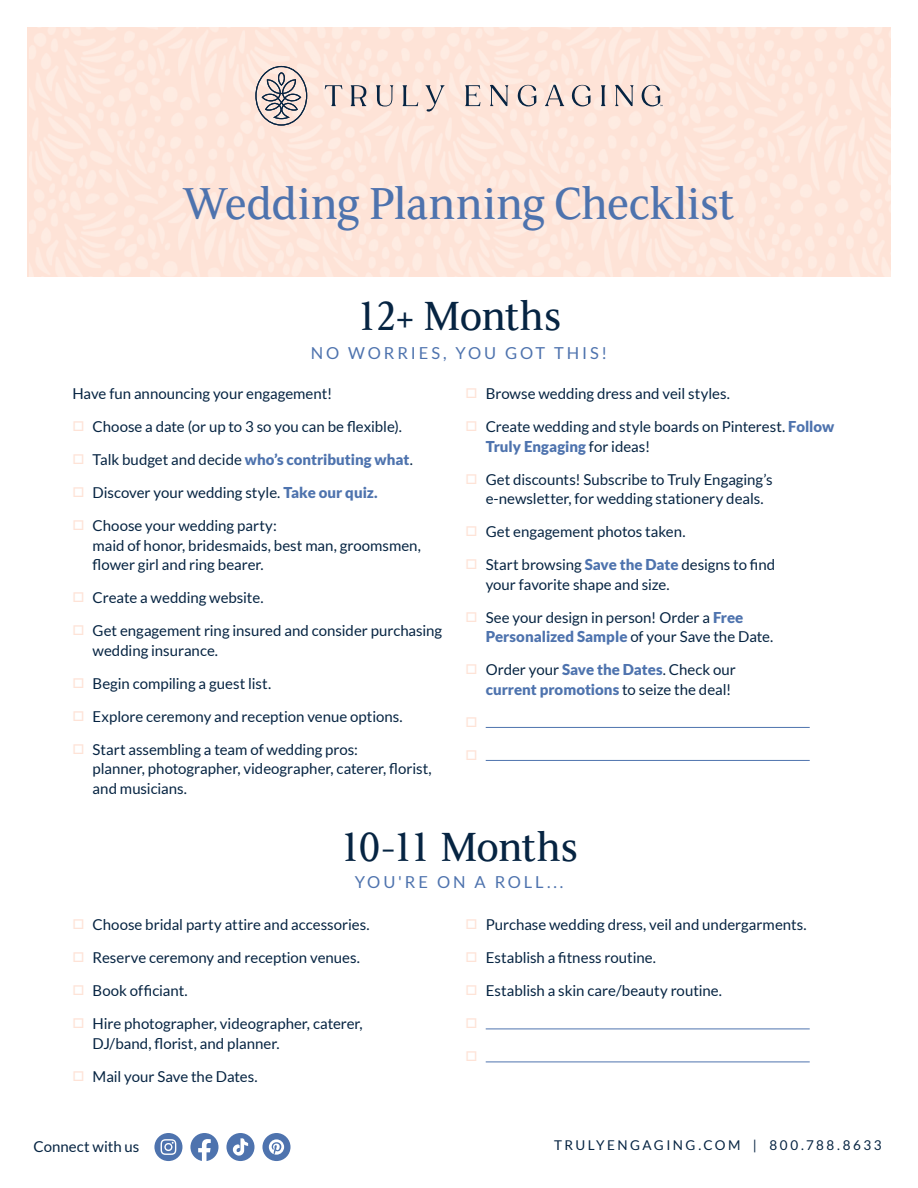
<style>
.page{position:relative;width:918px;height:1188px;background:#fff}
.page>*{position:absolute;margin:0;border:0;box-sizing:border-box;transform-origin:0 0}
.t1{font:49.5px "FS Sally";letter-spacing:-.015em;color:#4e73ae}
.t2{font:45px "FS Sally";letter-spacing:-.025em;color:#062442}
.t3{font:16.5px "Lato";letter-spacing:.175em;color:#4e73ae}
.t4{font:15px/19.5px "Lato";color:#062442}
.t5{font:900 15px "Lato";letter-spacing:-.005em;color:#4e73ae}
.t6{font:13.5px "Lato";letter-spacing:.185em;color:#062442}
.s1{color:#fee3d7}
.s2{font-weight:400;color:#062442}
.s3{font-weight:900;color:#4e73ae}
</style>
<div class="page">
<img style="left:29px;top:27px;width:862px;height:249px">
<hr style="left:486px;top:727px;width:324px;height:1px;background:#4e73ae">
<hr style="left:486px;top:760px;width:324px;height:1px;background:#4e73ae">
<hr style="left:486px;top:1029px;width:324px;height:1px;background:#4e73ae">
<hr style="left:486px;top:1062px;width:324px;height:1px;background:#4e73ae">
<svg style="left:154px;top:1133px;width:28px;height:28px"></svg>
<svg style="left:190px;top:1133px;width:28px;height:28px"></svg>
<svg style="left:226px;top:1133px;width:29px;height:28px"></svg>
<svg style="left:262px;top:1133px;width:29px;height:28px"></svg>
<svg style="left:255px;top:66px;width:52px;height:60px;background:#c5bab8"></svg>
<svg style="left:325px;top:85px;width:17px;height:21px"></svg>
<svg style="left:376px;top:85px;width:17px;height:21px"></svg>
<svg style="left:351px;top:85px;width:15px;height:21px"></svg>
<svg style="left:403px;top:85px;width:15px;height:21px"></svg>
<svg style="left:425px;top:85px;width:20px;height:27px"></svg>
<svg style="left:615px;top:85px;width:19px;height:21px"></svg>
<svg style="left:572px;top:85px;width:19px;height:21px"></svg>
<svg style="left:601px;top:85px;width:4px;height:21px"></svg>
<svg style="left:465px;top:85px;width:15px;height:21px"></svg>
<svg style="left:545px;top:85px;width:19px;height:21px"></svg>
<svg style="left:517px;top:85px;width:20px;height:23px"></svg>
<svg style="left:490px;top:85px;width:18px;height:21px"></svg>
<svg style="left:641px;top:85px;width:22px;height:23px"></svg>
<h1 class="t1" style="left:183px;top:171px;width:554px">Wedding Planning Checklist</h1>
<h2 class="t2" style="left:356px;top:286px;width:207px">12+ Months</h2>
<p class="t3" style="left:311px;top:343px;width:298px">no worries, you got this!</p>
<p class="t4" style="left:72px;top:384px;width:261px">Have fun announcing your engagement!</p>
<p class="t4" style="left:72px;top:417px;width:331px"><span class="s1">□</span> Choose a date (or up to 3 so you can be flexible).</p>
<p class="t5" style="left:72px;top:451px;width:342px"><span class="s1">□</span> <span class="s2">Talk budget and decide</span> who’s contributing what<span class="s2">.</span></p>
<p class="t4" style="left:72px;top:483px;width:307px"><span class="s1">□</span> Discover your wedding style. <span class="s3">Take our quiz.</span></p>
<p class="t4" style="left:93px;top:516px;width:330px;text-indent:-20px"><span class="s1">□</span> Choose your wedding party:<br>maid of honor, bridesmaids, best man, groomsmen, flower girl and ring bearer.</p>
<p class="t4" style="left:72px;top:588px;width:193px"><span class="s1">□</span> Create a wedding website.</p>
<p class="t4" style="left:93px;top:621px;width:351px;text-indent:-20px"><span class="s1">□</span> Get engagement ring insured and consider purchasing wedding insurance.</p>
<p class="t4" style="left:72px;top:674px;width:200px"><span class="s1">□</span> Begin compiling a guest list.</p>
<p class="t4" style="left:72px;top:707px;width:332px"><span class="s1">□</span> Explore ceremony and reception venue options.</p>
<p class="t4" style="left:93px;top:740px;width:341px;text-indent:-20px"><span class="s1">□</span> Start assembling a team of wedding pros:<br>planner, photographer, videographer, caterer, florist, and musicians.</p>
<p class="t4" style="left:465px;top:384px;width:266px"><span class="s1">□</span> Browse wedding dress and veil styles.</p>
<p class="t4" style="left:486px;top:417px;width:350px;text-indent:-20px"><span class="s1">□</span> Create wedding and style boards on Pinterest. <span class="s3">Follow<br>Truly Engaging</span> for ideas!</p>
<p class="t4" style="left:486px;top:470px;width:288px;text-indent:-20px"><span class="s1">□</span> Get discounts! Subscribe to Truly Engaging’s e-newsletter, for wedding stationery deals.</p>
<p class="t4" style="left:465px;top:522px;width:222px"><span class="s1">□</span> Get engagement photos taken.</p>
<p class="t4" style="left:486px;top:555px;width:291px;text-indent:-20px"><span class="s1">□</span> Start browsing <span class="s3">Save the Date</span> designs to find your favorite shape and size.</p>
<p class="t4" style="left:486px;top:608px;width:289px;text-indent:-20px"><span class="s1">□</span> See your design in person! Order a <span class="s3">Free<br>Personalized Sample</span> of your Save the Date.</p>
<p class="t4" style="left:486px;top:660px;width:252px;text-indent:-20px"><span class="s1">□</span> Order your <span class="s3">Save the Dates</span>. Check our <span class="s3">current promotions</span> to seize the deal!</p>
<h2 class="t2" style="left:340px;top:817px;width:240px">10-11 Months</h2>
<p class="t3" style="left:355px;top:873px;width:210px">you're on a roll...</p>
<p class="t4" style="left:72px;top:915px;width:299px"><span class="s1">□</span> Choose bridal party attire and accessories.</p>
<p class="t4" style="left:72px;top:948px;width:289px"><span class="s1">□</span> Reserve ceremony and reception venues.</p>
<p class="t4" style="left:72px;top:981px;width:117px"><span class="s1">□</span> Book officiant.</p>
<p class="t4" style="left:93px;top:1014px;width:272px;text-indent:-20px"><span class="s1">□</span> H ire photographer, videographer, caterer,<br>DJ/band, florist, and planner.</p>
<p class="t4" style="left:72px;top:1067px;width:187px"><span class="s1">□</span> Mail your Save the Dates.</p>
<p class="t4" style="left:33px;top:1137px;width:107px">Connect with us</p>
<p class="t4" style="left:465px;top:915px;width:343px"><span class="s1">□</span> Purchase wedding dress, veil and undergarments.</p>
<p class="t4" style="left:465px;top:948px;width:192px"><span class="s1">□</span> Establish a fitness routine.</p>
<p class="t4" style="left:465px;top:981px;width:258px"><span class="s1">□</span> Establish a skin care/beauty routine.</p>
<p class="t6" style="left:554px;top:1138px;width:329px">trulyengaging.com | 800.788.8633</p>
</div>
